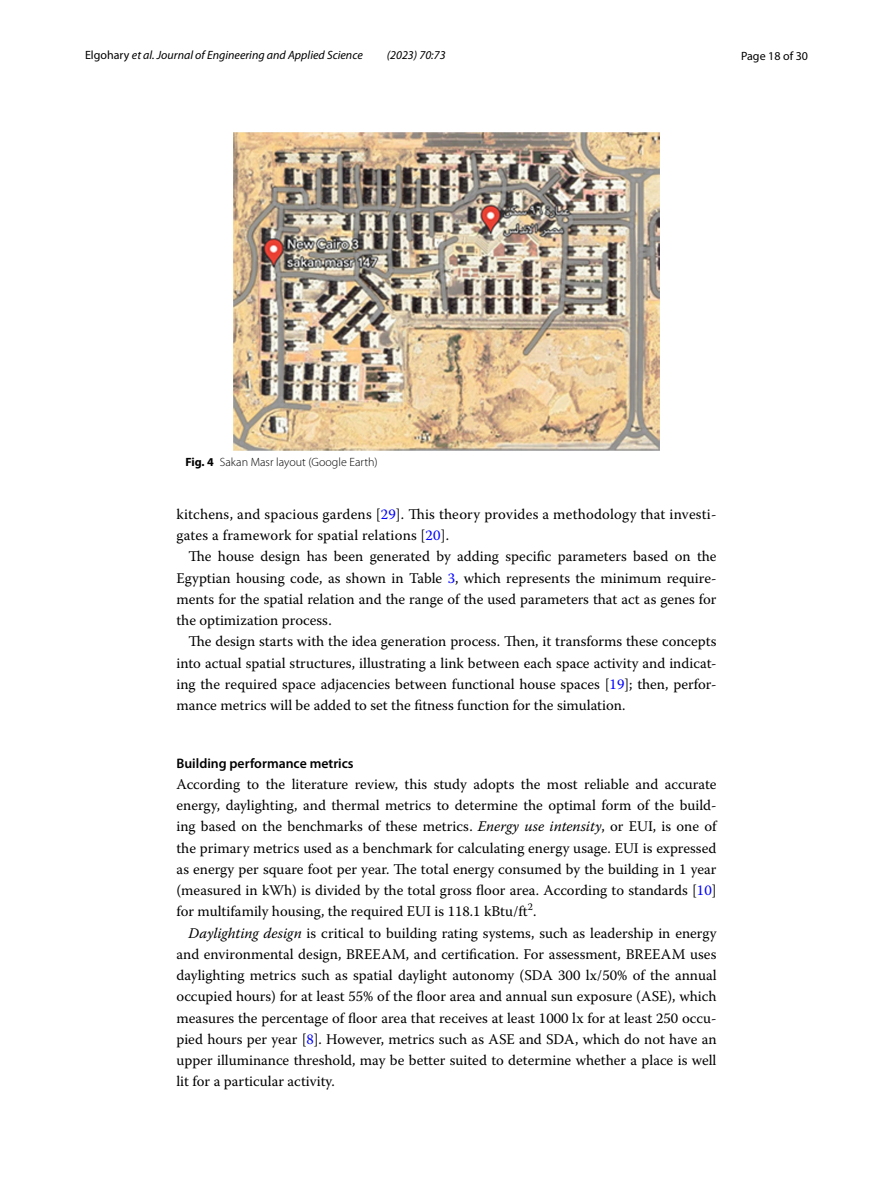
<style>
.page{position:relative;width:893px;height:1187px;background:#fff}
.page>*{position:absolute;margin:0;border:0;box-sizing:border-box;transform-origin:0 0}
.t1{font:14.7px/21.3px "Warnock Pro";color:#000;text-align:justify}
.t2{font:600 13.8px "Myriad Pro";color:#000}
.t3{font:italic 12px "Myriad Pro";color:#000}
.t4{font:300 12px "Myriad Pro";color:#000}
.t5{font:12px "Myriad Pro";color:#000}
.s1{font-style:normal}
.s2{font-weight:700}
.s3{color:#00f}
.s4{font-style:italic}
</style>
<div class="page">
<img style="left:234px;top:133px;width:425px;height:317px">
<p class="t3" style="left:85px;top:48px;width:279px"><span class="s1">Elgohary</span> et al. Journal of Engineering and Applied Science</p>
<p class="t3" style="left:387px;top:48px;width:60px">(2023) 70:73</p>
<p class="t5" style="left:741px;top:48px;width:68px">Page 18 of 30</p>
<p class="t4" style="left:185px;top:455px;width:194px"><span class="s2">Fig. 4</span> Sakan Masr layout (Google Earth)</p>
<p class="t1" style="left:176px;top:503px;width:542px">kitchens, and spacious gardens [<span class="s3">29</span>]. This theory provides a methodology that investi&shy;gates a framework for spatial relations [<span class="s3">20</span>].</p>
<p class="t1" style="left:176px;top:545px;width:542px;text-indent:12px">The house design has been generated by adding specific parameters based on the Egyptian housing code, as shown in Table <span class="s3">3</span>, which represents the minimum require&shy;ments for the spatial relation and the range of the used parameters that act as genes for the optimization process.</p>
<p class="t1" style="left:176px;top:630px;width:542px;text-indent:12px">The design starts with the idea generation process. Then, it transforms these concepts into actual spatial structures, illustrating a link between each space activity and indicat&shy;ing the required space adjacencies between functional house spaces [<span class="s3">19</span>]; then, perfor&shy;mance metrics will be added to set the fitness function for the simulation.</p>
<p class="t2" style="left:176px;top:754px;width:179px">Building performance metrics</p>
<p class="t1" style="left:176px;top:773px;width:542px">According to the literature review, this study adopts the most reliable and accurate energy, daylighting, and thermal metrics to determine the optimal form of the build&shy;ing based on the benchmarks of these metrics. <span class="s4">Energy use intensity</span>, or EUI, is one of the primary metrics used as a benchmark for calculating energy usage. EUI is expressed as energy per square foot per year. The total energy consumed by the building in 1 year (measured in kWh) is divided by the total gross floor area. According to standards [<span class="s3">10</span>] for multifamily housing, the required EUI is 118.1 kBtu/ft<sup>2</sup>.</p>
<p class="t1" style="left:176px;top:921px;width:542px;text-indent:12px"><span class="s4">Daylighting design</span> is critical to building rating systems, such as leadership in energy and environmental design, BREEAM, and certification. For assessment, BREEAM uses daylighting metrics such as spatial daylight autonomy (SDA 300 lx/50% of the annual occupied hours) for at least 55% of the floor area and annual sun exposure (ASE), which measures the percentage of floor area that receives at least 1000 lx for at least 250 occu&shy;pied hours per year [<span class="s3">8</span>]. However, metrics such as ASE and SDA, which do not have an upper illuminance threshold, may be better suited to determine whether a place is well lit for a particular activity.</p>
</div>
